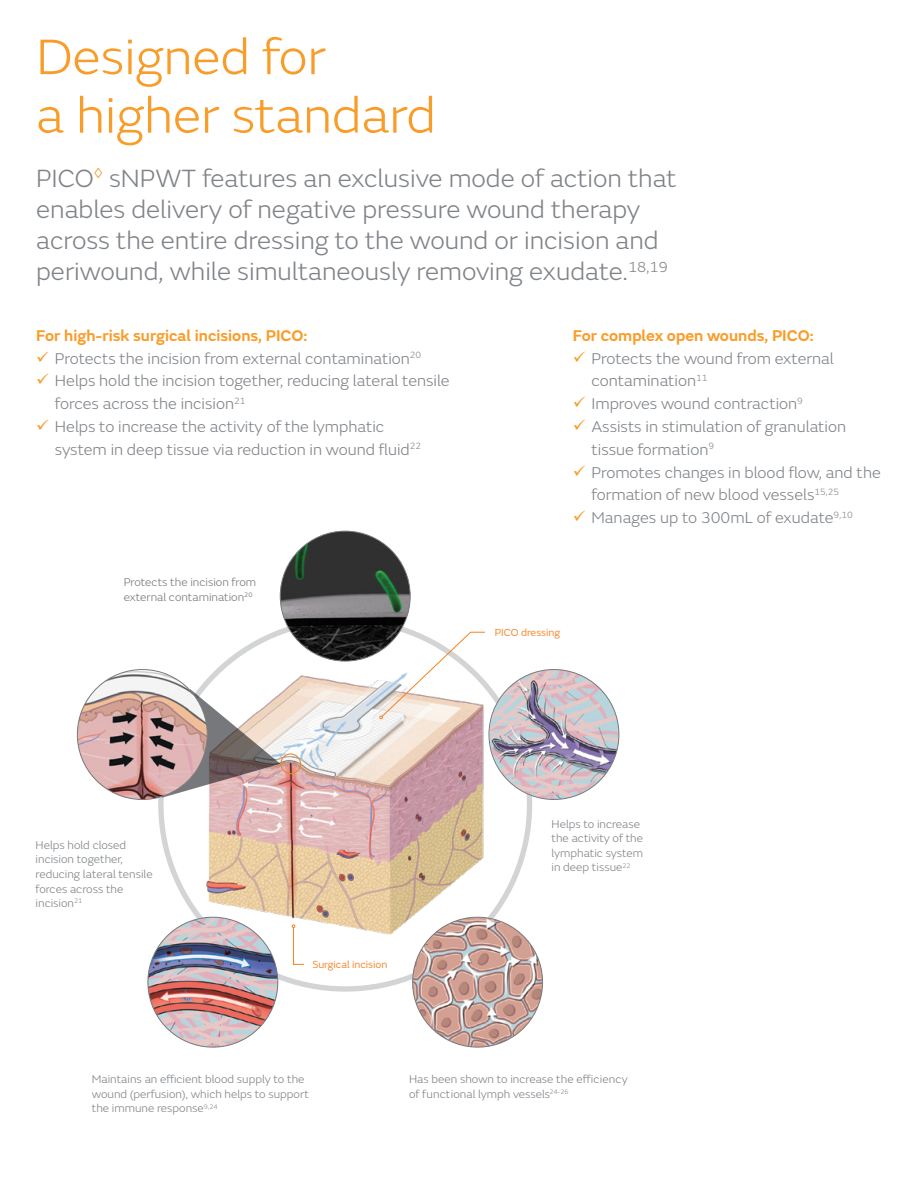
<style>
.page{position:relative;width:918px;height:1188px;background:#fff}
.page>*{position:absolute;margin:0;border:0;box-sizing:border-box;transform-origin:0 0}
.t1{font:300 52.05px/58.5px "SN Emeric";color:#f99d2a}
.t2{font:300 25.95px/31.2px "SN Emeric";color:#7f8388}
.t3{font:300 16.2px/22.8px "SN Emeric";color:#7f8388}
.t4{font:300 11.7px/14.7px "SN Emeric";color:#7f8388}
.t5{font:300 11.7px/14.7px "SN Emeric";color:#77787b}
.t6{font:10.65px "SN Emeric";color:#f58220}
.s1{font-weight:600;color:#f99d2a}
</style>
<div class="page">
<img style="left:206px;top:675px;width:278px;height:260px">
<img style="left:280px;top:531px;width:130px;height:130px;border-radius:65px">
<img style="left:147px;top:909px;width:139px;height:139px">
<svg style="left:404px;top:907px;width:139px;height:141px"></svg>
<svg style="left:76px;top:662px;width:204px;height:145px"></svg>
<div style="left:280px;top:753px;width:21px;height:21px;border:1px solid #f58220;border-radius:50%"></div>
<svg style="left:292px;top:925px;width:13px;height:40px"></svg>
<svg style="left:379px;top:632px;width:241px;height:175px"></svg>
<p class="t1" style="left:36px;top:27px;width:401px">Designed for<br>a higher standard</p>
<p class="t2" style="left:36px;top:162px;width:642px">PICO<sup>◊</sup> sNPWT features an exclusive mode of action that enables delivery of negative pressure wound therapy across the entire dressing to the wound or incision and periwound, while simultaneously removing exudate.<sup>18,19</sup></p>
<p class="t3" style="left:55px;top:324px;width:396px;text-indent:-19px"><span class="s1">For high-risk surgical incisions, PICO:<br></span>Protects the incision from external contamination<sup>20<br></sup>Helps hold the incision together, reducing lateral tensile forces across the incision<sup>21<br></sup>Helps to increase the activity of the lymphatic<br>system in deep tissue via reduction in wound fluid<sup>22</sup></p>
<p class="t5" style="left:124px;top:575px;width:134px">Protects the incision from external contamination<sup>20</sup></p>
<p class="t3" style="left:592px;top:324px;width:291px;text-indent:-19px"><span class="s1">For complex open wounds, PICO:<br></span>Protects the wound from external contamination<sup>11<br></sup>Improves wound contraction<sup>9<br></sup>Assists in stimulation of granulation tissue formation<sup>9<br></sup>Promotes changes in blood flow, and the formation of new blood vessels<sup>15,25<br></sup>Manages up to 300mL of exudate<sup>9,10</sup></p>
<p class="t6" style="left:495px;top:626px;width:67px">PICO dressing</p>
<p class="t4" style="left:36px;top:838px;width:119px">Helps hold closed incision together, reducing lateral tensile forces across the incision<sup>21</sup></p>
<p class="t6" style="left:312px;top:958px;width:76px">Surgical incision</p>
<p class="t4" style="left:552px;top:816px;width:93px">Helps to increase the activity of the lymphatic system in deep tissue<sup>22</sup></p>
<p class="t4" style="left:92px;top:1072px;width:219px">Maintains an efficient blood supply to the wound (perfusion), which helps to support the immune response<sup>9,24</sup></p>
<p class="t4" style="left:409px;top:1072px;width:220px">Has been shown to increase the efficiency of functional lymph vessels<sup>24-26</sup></p>
</div>
